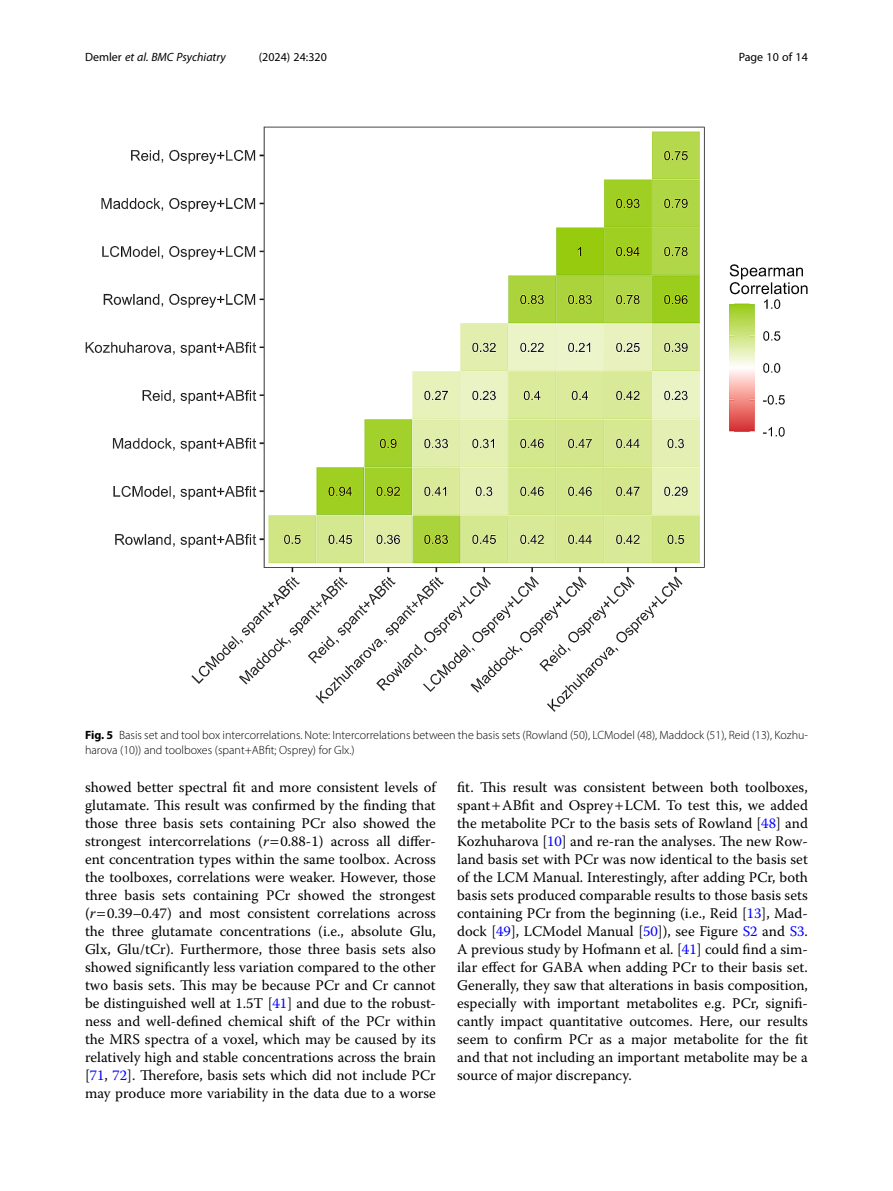
<style>
.page{position:relative;width:893px;height:1191px;background:#fff}
.page>*{position:absolute;margin:0;border:0;box-sizing:border-box;transform-origin:0 0}
.Body_Text_Indent{font:14.7px/18px "Warnock Pro";color:#000;text-align:justify}
.Figure_Caption{font:300 12px/15px "Myriad Pro";color:#000}
.t1{font:italic 12px "Myriad Pro";color:#000}
.t2{font:12px "Myriad Pro";color:#000}
.s1{font-style:normal}
.s2{font-weight:700}
.s3{font-style:italic}
.s4{color:#00f}
</style>
<div class="page">
<img style="left:85px;top:126px;width:723px;height:585px">
<p class="t1" style="left:85px;top:50px;width:142px"><span class="s1">Demler</span> et al. BMC Psychiatry</p>
<p class="t2" style="left:259px;top:50px;width:70px">(2024) 24:320</p>
<p class="t2" style="left:739px;top:50px;width:71px">Page 10 of 14</p>
<p class="Figure_Caption" style="left:85px;top:727px;width:724px"><span class="s2">Fig. 5</span> Basis set and tool box intercorrelations. Note: Intercorrelations between the basis sets (Rowland (50), LCModel (48), Maddock (51), Reid (13), Kozhu&shy;harova (10)) and toolboxes (spant+ABfit; Osprey) for Glx.)</p>
<p class="Body_Text_Indent" style="left:85px;top:778px;width:352px">showed better spectral fit and more consistent levels of glutamate. This result was confirmed by the finding that those three basis sets containing PCr also showed the strongest intercorrelations (<span class="s3">r</span> 0.88-1) across all differ&shy;ent concentration types within the same toolbox. Across the toolboxes, correlations were weaker. However, those three basis sets containing PCr showed the strongest (<span class="s3">r</span> 0.39–0.47) and most consistent correlations across the three glutamate concentrations (i.e., absolute Glu, Glx, Glu/tCr). Furthermore, those three basis sets also showed significantly less variation compared to the other two basis sets. This may be because PCr and Cr cannot be distinguished well at 1.5T [<span class="s4">41</span>] and due to the robust&shy;ness and well-defined chemical shift of the PCr within the MRS spectra of a voxel, which may be caused by its relatively high and stable concentrations across the brain [<span class="s4">71</span>, <span class="s4">72</span>]. Therefore, basis sets which did not include PCr may produce more variability in the data due to a worse</p>
<p class="Body_Text_Indent" style="left:457px;top:778px;width:352px">fit. This result was consistent between both toolboxes, spant ABfit and Osprey LCM. To test this, we added the metabolite PCr to the basis sets of Rowland [<span class="s4">48</span>] and Kozhuharova [<span class="s4">10</span>] and re-ran the analyses. The new Row&shy;land basis set with PCr was now identical to the basis set of the LCM Manual. Interestingly, after adding PCr, both basis sets produced comparable results to those basis sets containing PCr from the beginning (i.e., Reid [<span class="s4">13</span>], Mad&shy;dock [<span class="s4">49</span>], LCModel Manual [<span class="s4">50</span>]), see Figure <span class="s4">S2</span> and <span class="s4">S3</span>.<br>A previous study by Hofmann et al. [<span class="s4">41</span>] could find a sim&shy;ilar effect for GABA when adding PCr to their basis set.<br>Generally, they saw that alterations in basis composition, especially with important metabolites e.g. PCr, signifi&shy;cantly impact quantitative outcomes. Here, our results seem to confirm PCr as a major metabolite for the fit and that not including an important metabolite may be a source of major discrepancy.</p>
</div>
